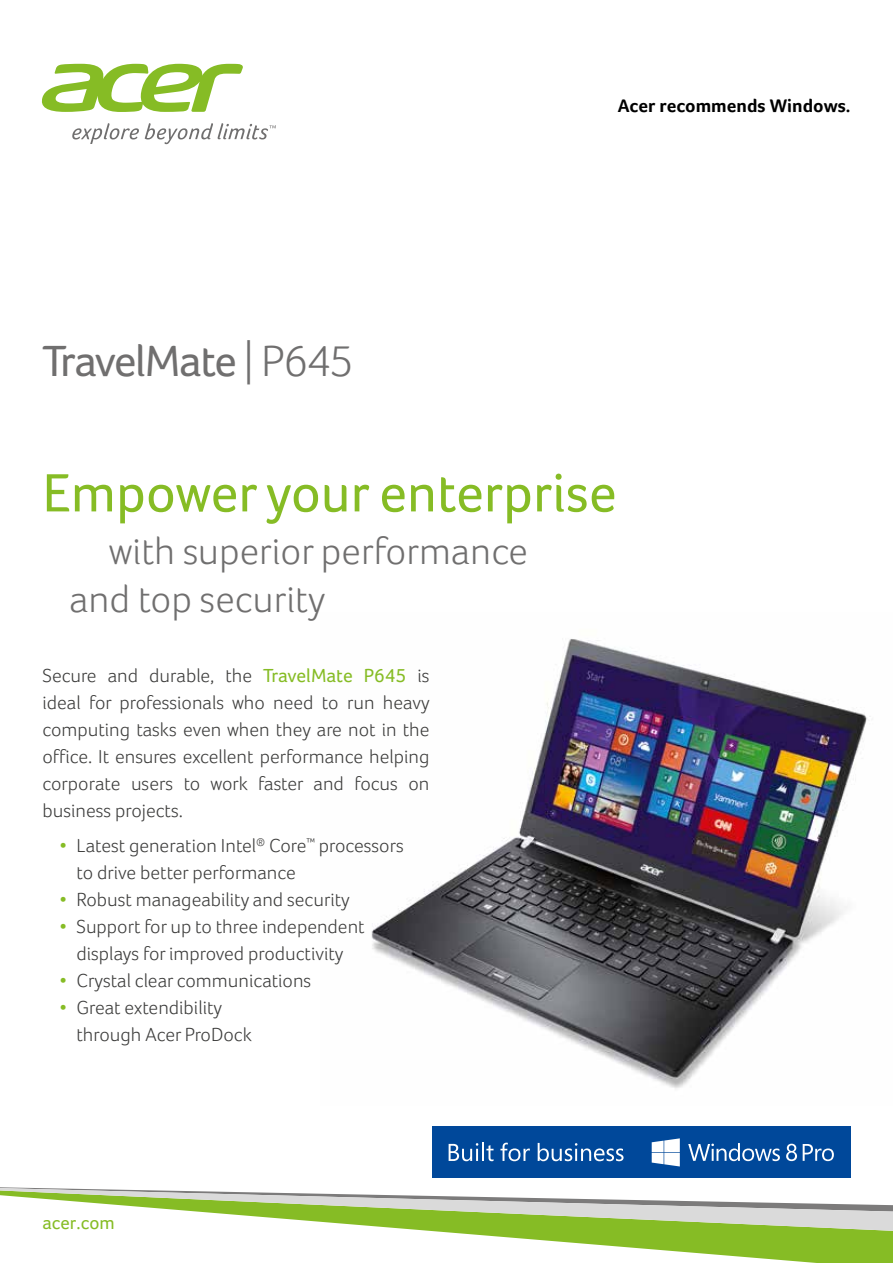
<style>
.page{position:relative;width:893px;height:1263px;background:#fff}
.page>*{position:absolute;margin:0;border:0;box-sizing:border-box;transform-origin:0 0}
.t1{font:55.5px "Acer Foco";color:#86bc25}
.t2{font:45px "Acer Foco";letter-spacing:-.03em;color:#706f6f}
.t3{font:300 39px/48.3px "Acer Foco";color:#706f6f}
.t4{font:300 19.5px/27px "Acer Foco";color:#3c3c3b}
.t5{font:700 18.75px "Acer Foco";color:#000}
.t6{font:18.75px "Acer Foco";color:#86bc25}
.s1{font-weight:300}
.s2{font-weight:400;color:#86bc25}
.s3{color:#86bc25}
</style>
<div class="page">
<svg style="left:444px;top:1232px;width:449px;height:31px;fill:#86bc25"></svg>
<svg style="left:0;top:1187px;width:893px;height:45px"></svg>
<svg style="left:72px;top:123px;width:67px;height:21px"></svg>
<svg style="left:145px;top:123px;width:131px;height:21px"></svg>
<svg style="left:41px;top:64px;width:202px;height:48px"></svg>
<img style="left:371px;top:639px;width:496px;height:450px">
<div style="left:432px;top:1127px;width:418px;height:51px;background:#00489a"></div>
<svg style="left:449px;top:1143px;width:44px;height:18px"></svg>
<svg style="left:500px;top:1143px;width:30px;height:18px"></svg>
<svg style="left:538px;top:1143px;width:85px;height:18px"></svg>
<svg style="left:652px;top:1138px;width:28px;height:28px"></svg>
<svg style="left:803px;top:1144px;width:31px;height:17px"></svg>
<svg style="left:786px;top:1144px;width:11px;height:17px"></svg>
<svg style="left:688px;top:1143px;width:92px;height:18px"></svg>
<h2 class="t2" style="left:43px;top:334px;width:313px">TravelMate <span class="s1">| P645</span></h2>
<p class="t5" style="left:618px;top:94px;width:234px">Acer recommends Windows.</p>
<h1 class="t1" style="left:43px;top:461px;width:576px">Empower your enterprise</h1>
<h3 class="t3" style="left:69px;top:526px;width:460px;text-indent:39px">with superior performance and top security</h3>
<p class="t4" style="left:43px;top:661px;width:389px;text-align:justify">Secure and durable, the <span class="s2">TravelMate P645</span> is ideal for professionals who need to run heavy computing tasks even when they are not in the office. It ensures excellent performance helping corporate users to work faster and focus on business projects.</p>
<p class="t4" style="left:77px;top:832px;width:329px;text-indent:-17px"><span class="s3">•</span> Latest generation Intel<sup>®</sup> Core<sup>™</sup> processors to drive better performance</p>
<p class="t4" style="left:60px;top:886px;width:292px"><span class="s3">•</span> Robust manageability and security</p>
<p class="t4" style="left:60px;top:913px;width:307px;text-align:center"><span class="s3">•</span> Support for up to three independent displays for improved productivity</p>
<p class="t4" style="left:60px;top:967px;width:253px"><span class="s3">•</span> Crystal clear communications</p>
<p class="t4" style="left:77px;top:994px;width:177px;text-indent:-17px"><span class="s3">•</span> Great extendibility through Acer ProDock</p>
<p class="t6" style="left:43px;top:1212px;width:74px">acer.com</p>
</div>
